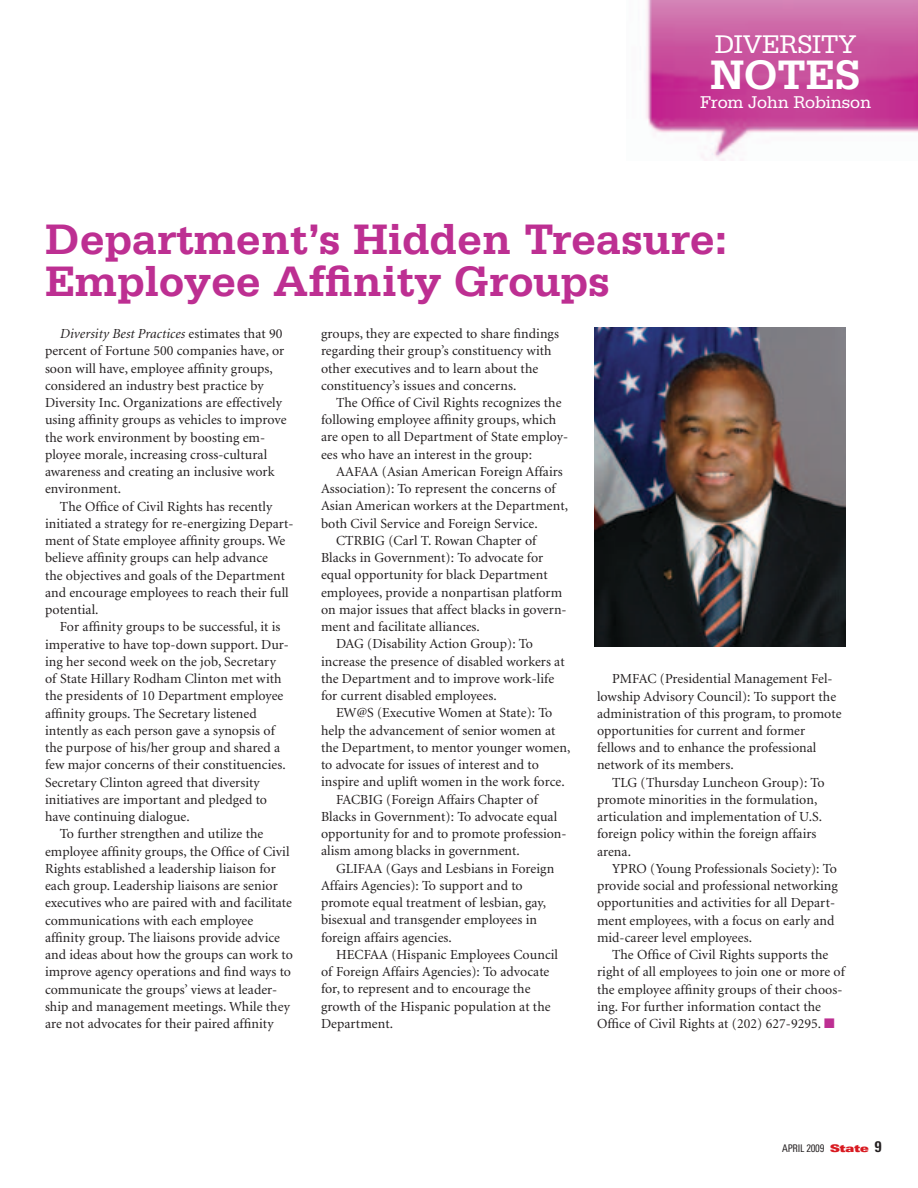
<style>
.page{position:relative;width:918px;height:1188px;background:#fff}
.page>*{position:absolute;margin:0;border:0;box-sizing:border-box;transform-origin:0 0}
.t1{font:700 45px/42px "Serifa";letter-spacing:-.005em;color:#bd2f92}
.t2{font:700 43.5px "Serifa";letter-spacing:-.01em;color:#fff}
.t3{font:27px "Serifa";letter-spacing:-.01em;color:#fff}
.t4{font:18px "Serifa";letter-spacing:-.01em;color:#fff}
.t5{font:13.8px/17.2px "Minion";letter-spacing:.005em;color:#231f20}
.t6{font:condensed 10.5px "Linotype Univers";letter-spacing:-.025em;color:#231f20}
.s1{font-style:italic}
.s2{color:#bd2f92}
.s3{font-family:"Linotype Univers Extd X Black";font-stretch:normal;color:#d81920}
.s4{font-weight:800;font-size:15px}
</style>
<div class="page">
<img style="left:646px;top:0;width:272px;height:160px">
<img style="left:594px;top:328px;width:252px;height:318px">
<h3 class="t3" style="left:715px;top:29px;width:143px">DIVERSITY</h3>
<h2 class="t2" style="left:710px;top:49px;width:152px">NOTES</h2>
<h3 class="t4" style="left:700px;top:92px;width:172px">From John Robinson</h3>
<h1 class="t1" style="left:45px;top:217px;width:684px">Department’s Hidden Treasure:<br>Employee Affinity Groups</h1>
<p class="t5" style="left:45px;top:326px;width:243px;text-indent:15px"><span class="s1">Diversity Best Practices</span> estimates that 90 percent of Fortune 500 companies have, or soon will have, employee affinity groups, considered an industry best practice by Diversity Inc. Organizations are effectively using affinity groups as vehicles to improve the work environment by boosting em&shy;ployee morale, increasing cross-cultural awareness and creating an inclusive work environment.</p>
<p class="t5" style="left:45px;top:498px;width:250px;text-indent:15px">The Office of Civil Rights has recently initiated a strategy for re-energizing Depart&shy;ment of State employee affinity groups. We believe affinity groups can help advance<br>the objectives and goals of the Department and encourage employees to reach their full potential.</p>
<p class="t5" style="left:60px;top:619px;width:222px">For affinity groups to be successful, it is</p>
<p class="t5" style="left:45px;top:636px;width:245px">imperative to have top-down support. Dur-</p>
<p class="t5" style="left:45px;top:653px;width:232px">ing her second week on the job, Secretary</p>
<p class="t5" style="left:45px;top:671px;width:238px">of State Hillary Rodham Clinton met with</p>
<p class="t5" style="left:45px;top:688px;width:240px">the presidents of 10 Department employee</p>
<p class="t5" style="left:45px;top:705px;width:213px">affinity groups. The Secretary listened</p>
<p class="t5" style="left:45px;top:722px;width:231px">intently as each person gave a synopsis of</p>
<p class="t5" style="left:45px;top:740px;width:237px">the purpose of his/her group and shared a</p>
<p class="t5" style="left:45px;top:757px;width:242px">few major concerns of their constituencies.</p>
<p class="t5" style="left:45px;top:774px;width:216px">Secretary Clinton agreed that diversity</p>
<p class="t5" style="left:45px;top:791px;width:224px">initiatives are important and pledged to</p>
<p class="t5" style="left:45px;top:809px;width:146px">have continuing dialogue.</p>
<p class="t5" style="left:60px;top:826px;width:205px">To further strengthen and utilize the</p>
<p class="t5" style="left:45px;top:843px;width:246px">employee affinity groups, the Office of Civil</p>
<p class="t5" style="left:45px;top:860px;width:232px">Rights established a leadership liaison for</p>
<p class="t5" style="left:45px;top:878px;width:234px">each group. Leadership liaisons are senior</p>
<p class="t5" style="left:45px;top:895px;width:249px">executives who are paired with and facilitate</p>
<p class="t5" style="left:45px;top:912px;width:210px">communications with each employee</p>
<p class="t5" style="left:45px;top:929px;width:237px">affinity group. The liaisons provide advice</p>
<p class="t5" style="left:45px;top:947px;width:249px">and ideas about how the groups can work to</p>
<p class="t5" style="left:45px;top:964px;width:248px">improve agency operations and find ways to</p>
<p class="t5" style="left:45px;top:981px;width:234px">communicate the groups’ views at leader-</p>
<p class="t5" style="left:45px;top:998px;width:246px">ship and management meetings. While they</p>
<p class="t5" style="left:45px;top:1016px;width:230px">are not advocates for their paired affinity</p>
<p class="t5" style="left:321px;top:326px;width:240px">groups, they are expected to share findings regarding their group’s constituency with other executives and to learn about the constituency’s issues and concerns.</p>
<p class="t5" style="left:321px;top:395px;width:249px;text-indent:15px">The Office of Civil Rights recognizes the following employee affinity groups, which are open to all Department of State employ&shy;ees who have an interest in the group:</p>
<p class="t5" style="left:336px;top:463px;width:228px">AAFAA (Asian American Foreign Affairs</p>
<p class="t5" style="left:321px;top:481px;width:236px">Association): To represent the concerns of</p>
<p class="t5" style="left:321px;top:498px;width:249px">Asian American workers at the Department,</p>
<p class="t5" style="left:321px;top:515px;width:218px">both Civil Service and Foreign Service.</p>
<p class="t5" style="left:336px;top:532px;width:202px">CTRBIG (Carl T. Rowan Chapter of</p>
<p class="t5" style="left:321px;top:550px;width:224px">Blacks in Government): To advocate for</p>
<p class="t5" style="left:321px;top:567px;width:228px">equal opportunity for black Department</p>
<p class="t5" style="left:321px;top:584px;width:243px">employees, provide a nonpartisan platform</p>
<p class="t5" style="left:321px;top:601px;width:247px">on major issues that affect blacks in govern-</p>
<p class="t5" style="left:321px;top:619px;width:160px">ment and facilitate alliances.</p>
<p class="t5" style="left:336px;top:636px;width:198px">DAG (Disability Action Group): To</p>
<p class="t5" style="left:321px;top:653px;width:245px">increase the presence of disabled workers at</p>
<p class="t5" style="left:321px;top:670px;width:235px">the Department and to improve work-life</p>
<p class="t5" style="left:321px;top:688px;width:177px">for current disabled employees.</p>
<p class="t5" style="left:336px;top:705px;width:218px">EW@S (Executive Women at State): To</p>
<p class="t5" style="left:321px;top:722px;width:236px">help the advancement of senior women at</p>
<p class="t5" style="left:321px;top:739px;width:251px">the Department, to mentor younger women,</p>
<p class="t5" style="left:321px;top:757px;width:219px">to advocate for issues of interest and to</p>
<p class="t5" style="left:321px;top:774px;width:245px">inspire and uplift women in the work force.</p>
<p class="t5" style="left:336px;top:791px;width:203px">FACBIG (Foreign Affairs Chapter of</p>
<p class="t5" style="left:321px;top:808px;width:238px">Blacks in Government): To advocate equal</p>
<p class="t5" style="left:321px;top:826px;width:247px">opportunity for and to promote profession-</p>
<p class="t5" style="left:321px;top:843px;width:200px">alism among blacks in government.</p>
<p class="t5" style="left:336px;top:860px;width:220px">GLIFAA (Gays and Lesbians in Foreign</p>
<p class="t5" style="left:321px;top:877px;width:203px">Affairs Agencies): To support and to</p>
<p class="t5" style="left:321px;top:895px;width:227px">promote equal treatment of lesbian, gay,</p>
<p class="t5" style="left:321px;top:912px;width:218px">bisexual and transgender employees in</p>
<p class="t5" style="left:321px;top:929px;width:132px">foreign affairs agencies.</p>
<p class="t5" style="left:336px;top:946px;width:224px">HECFAA (Hispanic Employees Council</p>
<p class="t5" style="left:321px;top:964px;width:230px">of Foreign Affairs Agencies): To advocate</p>
<p class="t5" style="left:321px;top:981px;width:211px">for, to represent and to encourage the</p>
<p class="t5" style="left:321px;top:998px;width:231px">growth of the Hispanic population at the</p>
<p class="t5" style="left:321px;top:1015px;width:74px">Department.</p>
<p class="t5" style="left:597px;top:671px;width:246px;text-indent:15px">PMFAC (Presidential Management Fel&shy;lowship Advisory Council): To support the administration of this program, to promote opportunities for current and former fellows and to enhance the professional network of its members.</p>
<p class="t5" style="left:597px;top:774px;width:229px;text-indent:15px">TLG (Thursday Luncheon Group): To promote minorities in the formulation, articulation and implementation of U.S. foreign policy within the foreign affairs arena.</p>
<p class="t5" style="left:597px;top:860px;width:242px;text-indent:15px">YPRO (Young Professionals Society): To provide social and professional networking opportunities and activities for all Depart&shy;ment employees, with a focus on early and mid-career level employees.</p>
<p class="t5" style="left:597px;top:947px;width:249px;text-indent:15px">The Office of Civil Rights supports the right of all employees to join one or more of the employee affinity groups of their choos&shy;ing. For further information contact the Office of Civil Rights at (202) 627-9295. <span class="s2">■</span></p>
<p class="t6" style="left:782px;top:1142px;width:101px">APRIL 2009 <span class="s3">State</span> <span class="s4">9</span></p>
</div>
